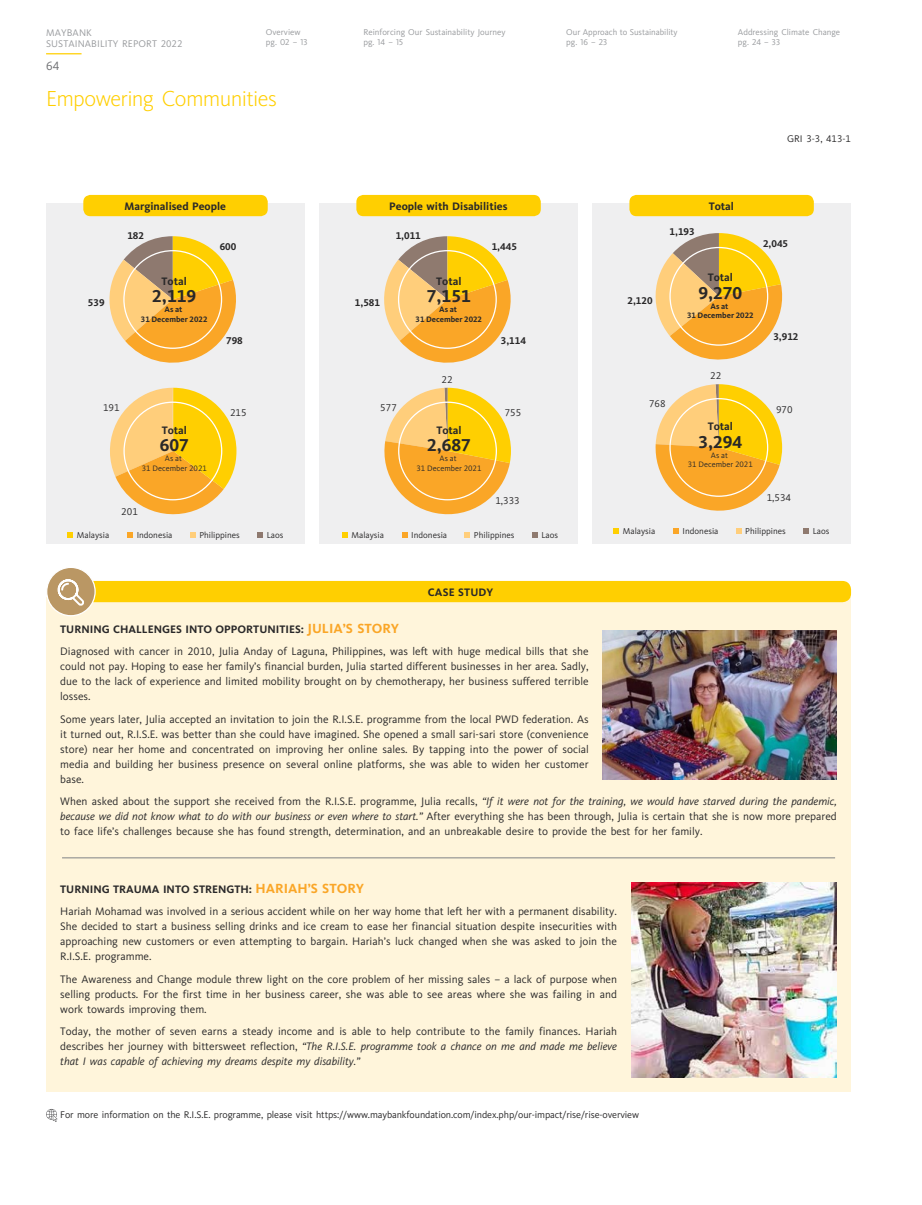
<style>
.page{position:relative;width:922px;height:1205px;background:#fff}
.page>*{position:absolute;margin:0;border:0;box-sizing:border-box;transform-origin:0 0}
.t1{font:300 22.5px "Kievit OT";letter-spacing:-.03em;color:#ffcf01}
.t2{font:700 17.88px "Kievit OT";color:#292829}
.t3{font:12.5px "Kievit OT";color:#6d6e71}
.t4{font:11.25px/15px "Kievit OT";color:#292829;text-align:justify}
.t5{font:700 11.25px "Kievit OT";color:#292829}
.t6{font:700 10.25px "Kievit OT";color:#292829}
.t7{font:10.25px "Kievit OT";color:#292829}
.t8{font:10px "Kievit OT";letter-spacing:-.01em;color:#292829}
.t9{font:10px/11.2px "Kievit OT";letter-spacing:.01em;color:#989a9d}
.t10{font:8.88px "Kievit OT";color:#292829}
.t11{font:8.75px/10px "Kievit OT";color:#989a9d}
.t12{font:700 8.12px/9.8px "Kievit OT";color:#292829;text-align:center}
.t13{font:8.12px/9.8px "Kievit OT";color:#292829;text-align:center}
.s1{font-weight:700}
.s2{font-weight:700;font-size:13.75px;color:#faa627}
.s3{font-style:italic}
</style>
<div class="page">
<div style="left:592px;top:204px;width:258px;height:340px;background:#efeff0"></div>
<div style="left:629px;top:195px;width:184px;height:21px;background:#ffcf01;border-radius:7px"></div>
<div style="left:319px;top:204px;width:259px;height:340px;background:#efeff0"></div>
<div style="left:356px;top:195px;width:184px;height:21px;background:#ffcf01;border-radius:7px"></div>
<div style="left:46px;top:204px;width:259px;height:340px;background:#efeff0"></div>
<div style="left:83px;top:195px;width:185px;height:21px;background:#ffcf01;border-radius:7px"></div>
<svg style="left:673px;top:528px;width:5px;height:6px"></svg>
<svg style="left:613px;top:528px;width:5px;height:6px"></svg>
<svg style="left:736px;top:528px;width:5px;height:6px"></svg>
<svg style="left:803px;top:528px;width:5px;height:6px"></svg>
<svg style="left:655px;top:384px;width:127px;height:127px"></svg>
<svg style="left:655px;top:233px;width:128px;height:127px"></svg>
<svg style="left:384px;top:388px;width:127px;height:127px"></svg>
<svg style="left:402px;top:532px;width:5px;height:5px"></svg>
<svg style="left:342px;top:532px;width:5px;height:5px"></svg>
<svg style="left:464px;top:532px;width:6px;height:5px"></svg>
<svg style="left:532px;top:532px;width:5px;height:5px"></svg>
<svg style="left:384px;top:236px;width:127px;height:127px"></svg>
<svg style="left:110px;top:388px;width:126px;height:127px"></svg>
<svg style="left:127px;top:532px;width:6px;height:5px"></svg>
<svg style="left:67px;top:532px;width:6px;height:5px"></svg>
<svg style="left:190px;top:532px;width:5px;height:5px"></svg>
<svg style="left:257px;top:532px;width:6px;height:5px"></svg>
<svg style="left:109px;top:236px;width:127px;height:127px"></svg>
<div style="left:46px;top:597px;width:804px;height:494px;background:#fff5db"></div>
<div style="left:71px;top:581px;width:779px;height:21px;background:#ffcf01;border-radius:9px"></div>
<div style="left:47px;top:567px;width:48px;height:49px;background:#ba9764;border-radius:50%"></div>
<svg style="left:57px;top:579px;width:27px;height:27px"></svg>
<div style="left:46px;top:567px;width:50px;height:49px;border:1px solid #fff;border-radius:50%"></div>
<img style="left:602px;top:630px;width:234px;height:149px">
<img style="left:631px;top:882px;width:205px;height:195px">
<hr style="left:62px;top:857px;width:772px;height:1px;background:#808285">
<svg style="left:46px;top:1109px;width:11px;height:13px"></svg>
<hr style="left:46px;top:53px;width:35px;height:1px;background:#ffcf01">
<p class="t11" style="left:363px;top:27px;width:143px">Reinforcing Our Sustainability Journey pg. 14 – 15</p>
<p class="t9" style="left:46px;top:27px;width:138px">MAYBANK<br>SUSTAINABILITY REPORT 2022</p>
<p class="t11" style="left:566px;top:27px;width:113px">Our Approach to Sustainability pg. 16 – 23</p>
<p class="t11" style="left:737px;top:27px;width:104px">Addressing Climate Change pg. 24 – 33</p>
<p class="t3" style="left:46px;top:59px;width:15px">64</p>
<p class="t11" style="left:266px;top:27px;width:43px">Overview pg. 02 – 13</p>
<h1 class="t1" style="left:46px;top:85px;width:232px">Empowering Communities</h1>
<p class="t8" style="left:787px;top:133px;width:65px">GRI 3-3, 413-1</p>
<p class="t6" style="left:88px;top:297px;width:18px">539</p>
<p class="t5" style="left:124px;top:199px;width:103px">Marginalised People</p>
<p class="t5" style="left:389px;top:199px;width:120px">People with Disabilities</p>
<p class="t5" style="left:708px;top:199px;width:27px">Total</p>
<p class="t6" style="left:127px;top:229px;width:18px">182</p>
<p class="t5" style="left:161px;top:274px;width:27px">Total</p>
<h2 class="t2" style="left:152px;top:286px;width:45px">2,119</h2>
<p class="t12" style="left:141px;top:305px;width:68px">As at<br>31 December 2022</p>
<p class="t6" style="left:219px;top:241px;width:18px">600</p>
<p class="t6" style="left:226px;top:334px;width:18px">798</p>
<p class="t6" style="left:355px;top:297px;width:27px">1,581</p>
<p class="t6" style="left:395px;top:229px;width:27px">1,011</p>
<p class="t5" style="left:436px;top:274px;width:27px">Total</p>
<h2 class="t2" style="left:427px;top:286px;width:45px">7,151</h2>
<p class="t12" style="left:415px;top:305px;width:68px">As at<br>31 December 2022</p>
<p class="t6" style="left:491px;top:241px;width:27px">1,445</p>
<p class="t6" style="left:500px;top:334px;width:27px">3,114</p>
<p class="t6" style="left:627px;top:294px;width:27px">2,120</p>
<p class="t6" style="left:669px;top:226px;width:27px">1,193</p>
<p class="t5" style="left:707px;top:271px;width:27px">Total</p>
<h2 class="t2" style="left:698px;top:282px;width:45px">9,270</h2>
<p class="t12" style="left:687px;top:301px;width:68px">As at<br>31 December 2022</p>
<p class="t6" style="left:762px;top:237px;width:27px">2,045</p>
<p class="t6" style="left:773px;top:331px;width:27px">3,912</p>
<p class="t7" style="left:103px;top:402px;width:18px">191</p>
<p class="t5" style="left:162px;top:423px;width:27px">Total</p>
<h2 class="t2" style="left:160px;top:435px;width:31px">607</h2>
<p class="t13" style="left:142px;top:454px;width:66px">As at<br>31 December 2021</p>
<p class="t7" style="left:121px;top:506px;width:18px">201</p>
<p class="t7" style="left:230px;top:407px;width:18px">215</p>
<p class="t7" style="left:380px;top:402px;width:18px">577</p>
<p class="t7" style="left:441px;top:374px;width:13px">22</p>
<p class="t5" style="left:436px;top:423px;width:27px">Total</p>
<h2 class="t2" style="left:427px;top:435px;width:45px">2,687</h2>
<p class="t13" style="left:416px;top:454px;width:66px">As at<br>31 December 2021</p>
<p class="t7" style="left:504px;top:407px;width:18px">755</p>
<p class="t7" style="left:495px;top:495px;width:26px">1,333</p>
<p class="t7" style="left:648px;top:398px;width:18px">768</p>
<p class="t7" style="left:710px;top:369px;width:13px">22</p>
<p class="t5" style="left:707px;top:420px;width:27px">Total</p>
<h2 class="t2" style="left:698px;top:431px;width:45px">3,294</h2>
<p class="t13" style="left:687px;top:450px;width:66px">As at<br>31 December 2021</p>
<p class="t7" style="left:775px;top:403px;width:18px">970</p>
<p class="t7" style="left:766px;top:491px;width:26px">1,534</p>
<p class="t10" style="left:77px;top:530px;width:34px">Malaysia</p>
<p class="t10" style="left:137px;top:530px;width:37px">Indonesia</p>
<p class="t10" style="left:199px;top:530px;width:42px">Philippines</p>
<p class="t10" style="left:267px;top:530px;width:18px">Laos</p>
<p class="t10" style="left:351px;top:530px;width:34px">Malaysia</p>
<p class="t10" style="left:411px;top:530px;width:37px">Indonesia</p>
<p class="t10" style="left:474px;top:530px;width:42px">Philippines</p>
<p class="t10" style="left:541px;top:530px;width:18px">Laos</p>
<p class="t5" style="left:428px;top:585px;width:67px">CASE STUDY</p>
<p class="t10" style="left:622px;top:526px;width:34px">Malaysia</p>
<p class="t10" style="left:682px;top:526px;width:37px">Indonesia</p>
<p class="t10" style="left:745px;top:526px;width:42px">Philippines</p>
<p class="t10" style="left:812px;top:526px;width:18px">Laos</p>
<p class="t4" style="left:60px;top:618px;width:529px;line-height:22.5px"><span class="s1">TURNING CHALLENGES INTO OPPORTUNITIES:</span> <span class="s2">JULIA’S STORY<br></span>Diagnosed with cancer in 2010, Julia Anday of Laguna, Philippines, was left with huge medical bills that she</p>
<p class="t4" style="left:60px;top:659px;width:529px">could not pay. Hoping to ease her family’s financial burden, Julia started different businesses in her area. Sadly, due to the lack of experience and limited mobility brought on by chemotherapy, her business suffered terrible losses.</p>
<p class="t4" style="left:60px;top:711px;width:530px">Some years later, Julia accepted an invitation to join the R.I.S.E. programme from the local PWD federation. As it turned out, R.I.S.E. was better than she could have imagined. She opened a small sari-sari store (convenience store) near her home and concentrated on improving her online sales. By tapping into the power of social media and building her business presence on several online platforms, she was able to widen her customer base.</p>
<p class="t4" style="left:60px;top:794px;width:777px">When asked about the support she received from the R.I.S.E. programme, Julia recalls, <span class="s3">“If it were not for the training, we would have starved during the pandemic, because we did not know what to do with our business or even where to start.”</span> After everything she has been through, Julia is certain that she is now more prepared to face life’s challenges because she has found strength, determination, and an unbreakable desire to provide the best for her family.</p>
<p class="t4" style="left:60px;top:878px;width:558px;line-height:22.5px"><span class="s1">TURNING TRAUMA INTO STRENGTH:</span> <span class="s2">HARIAH’S STORY<br></span>Hariah Mohamad was involved in a serious accident while on her way home that left her with a permanent disability.</p>
<p class="t4" style="left:60px;top:919px;width:558px">She decided to start a business selling drinks and ice cream to ease her financial situation despite insecurities with approaching new customers or even attempting to bargain. Hariah’s luck changed when she was asked to join the R.I.S.E. programme.</p>
<p class="t4" style="left:60px;top:972px;width:558px">The Awareness and Change module threw light on the core problem of her missing sales – a lack of purpose when selling products. For the first time in her business career, she was able to see areas where she was failing in and work towards improving them.</p>
<p class="t4" style="left:60px;top:1024px;width:558px">Today, the mother of seven earns a steady income and is able to help contribute to the family finances. Hariah describes her journey with bittersweet reflection, <span class="s3">“The R.I.S.E. programme took a chance on me and made me believe that I was capable of achieving my dreams despite my disability.”</span></p>
<p class="t8" style="left:60px;top:1109px;width:580px">For more information on the R.I.S.E. programme, please visit https://www.maybankfoundation.com/index.php/our-impact/rise/rise-overview</p>
</div>
